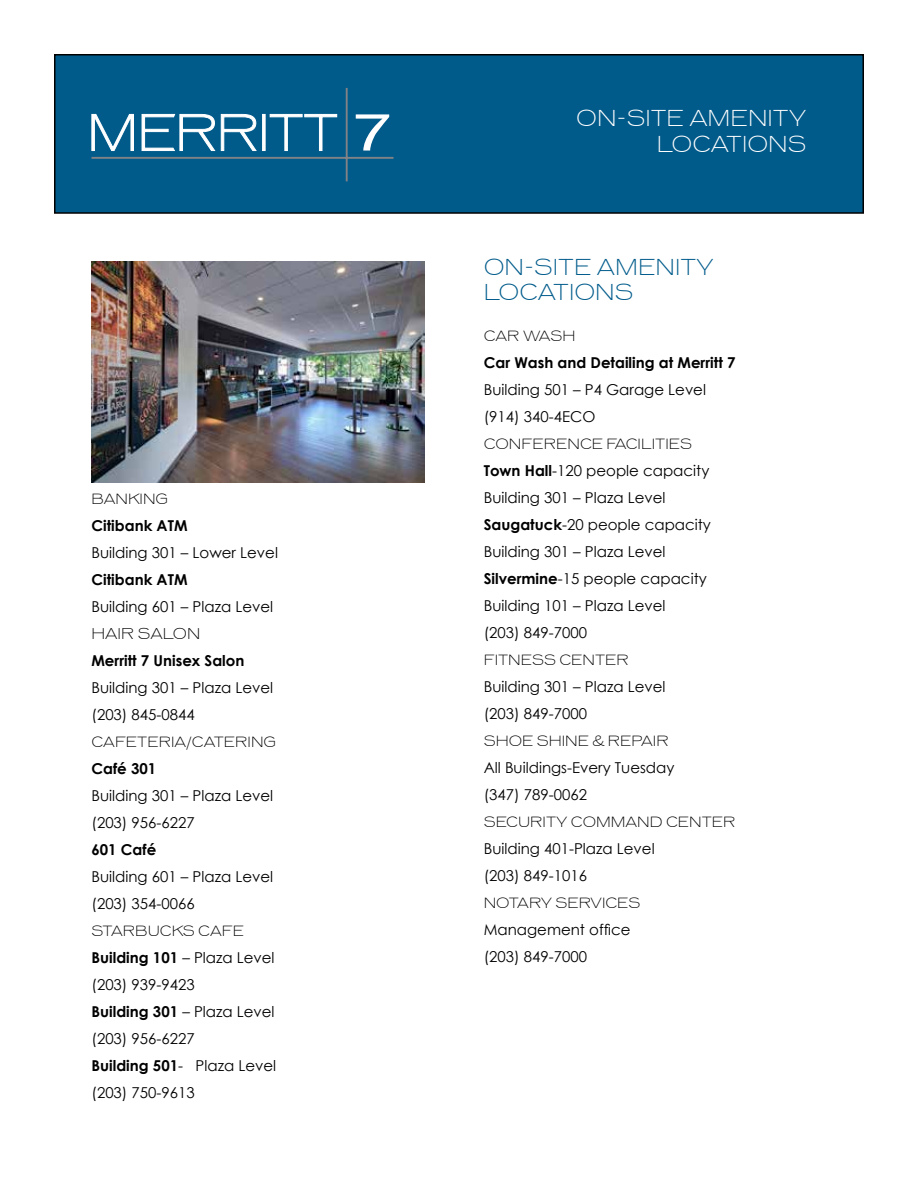
<style>
.page{position:relative;width:918px;height:1188px;background:#fff}
.page>*{position:absolute;margin:0;border:0;box-sizing:border-box;transform-origin:0 0}
.t1{font:300 expanded 21px/25.2px "Vonnes";color:#fff;text-align:right}
.t2{font:300 expanded 21px/25.2px "Vonnes";color:#005b8b}
.t3{font:15px/27px "Century Gothic";color:#000}
.t4{font:700 15px "Century Gothic";color:#000}
.t5{font:300 expanded 14.25px "Vonnes";color:#000}
.t6{font:300 expanded 13.5px "Vonnes";color:#000}
.s1{font-weight:700}
</style>
<div class="page">
<div style="left:55px;top:55px;width:808px;height:158px;background:#005a8a"></div>
<div style="left:54px;top:54px;width:810px;height:160px;border:2px solid #000"></div>
<svg style="left:92px;top:114px;width:42px;height:37px"></svg>
<svg style="left:142px;top:114px;width:73px;height:37px"></svg>
<svg style="left:221px;top:114px;width:35px;height:37px"></svg>
<div style="left:262px;top:114px;width:3px;height:37px;background:#fff;border:1px solid #fff"></div>
<svg style="left:270px;top:114px;width:67px;height:37px"></svg>
<svg style="left:356px;top:114px;width:33px;height:37px"></svg>
<hr style="left:92px;top:157px;width:302px;height:2px;background:#808285">
<hr style="left:346px;top:88px;width:2px;height:93px;background:#808285">
<img style="left:92px;top:261px;width:332px;height:221px">
<p class="t6" style="left:92px;top:491px;width:78px">BANKING</p>
<p class="t4" style="left:92px;top:514px;width:97px">Citibank ATM</p>
<p class="t3" style="left:92px;top:539px;width:188px">Building 301 – Lower Level</p>
<p class="t4" style="left:92px;top:568px;width:97px">Citibank ATM</p>
<p class="t3" style="left:92px;top:593px;width:183px">Building 601 – Plaza Level</p>
<p class="t5" style="left:92px;top:625px;width:110px">HAIR SALON</p>
<p class="t4" style="left:91px;top:649px;width:154px">Merritt 7 Unisex Salon</p>
<p class="t3" style="left:91px;top:674px;width:183px">Building 301 – Plaza Level (203) 845-0844</p>
<p class="t6" style="left:92px;top:734px;width:186px">CAFETERIA/CATERING</p>
<p class="t4" style="left:92px;top:757px;width:66px">Café 301</p>
<p class="t3" style="left:92px;top:782px;width:183px">Building 301 – Plaza Level (203) 956-6227</p>
<p class="t4" style="left:92px;top:838px;width:66px">601 Café</p>
<p class="t3" style="left:92px;top:863px;width:183px">Building 601 – Plaza Level (203) 354-0066</p>
<p class="t6" style="left:92px;top:923px;width:154px">STARBUCKS CAFE</p>
<p class="t3" style="left:91px;top:944px;width:186px"><span class="s1">Building 101</span> – Plaza Level (203) 939-9423<br><span class="s1">Building 301</span> – Plaza Level (203) 956-6227<br><span class="s1">Building 501</span>- Plaza Level (203) 750-9613</p>
<h1 class="t1" style="left:576px;top:106px;width:232px">ON-SITE AMENITY<br>LOCATIONS</h1>
<h1 class="t2" style="left:484px;top:254px;width:232px">ON-SITE AMENITY<br>LOCATIONS</h1>
<p class="t6" style="left:484px;top:328px;width:93px">CAR WASH</p>
<p class="t4" style="left:484px;top:351px;width:253px">Car Wash and Detailing at Merritt 7</p>
<p class="t3" style="left:484px;top:376px;width:224px">Building 501 – P4 Garage Level (914) 340-4ECO</p>
<p class="t6" style="left:484px;top:436px;width:210px">CONFERENCE FACILITIES</p>
<p class="t3" style="left:484px;top:457px;width:229px"><span class="s1">Town Hall</span>-120 people capacity<br>Building 301 – Plaza Level<br><span class="s1">Saugatuck</span>-20 people capacity<br>Building 301 – Plaza Level<br><span class="s1">Silvermine</span>-15 people capacity<br>Building 101 – Plaza Level<br>(203) 849-7000</p>
<p class="t6" style="left:484px;top:652px;width:147px">FITNESS CENTER</p>
<p class="t3" style="left:484px;top:673px;width:183px">Building 301 – Plaza Level (203) 849-7000</p>
<p class="t6" style="left:484px;top:733px;width:187px">SHOE SHINE &amp; REPAIR</p>
<p class="t3" style="left:484px;top:754px;width:192px">All Buildings-Every Tuesday (347) 789-0062</p>
<p class="t6" style="left:484px;top:814px;width:253px">SECURITY COMMAND CENTER</p>
<p class="t3" style="left:484px;top:835px;width:172px">Building 401-Plaza Level (203) 849-1016</p>
<p class="t6" style="left:484px;top:895px;width:158px">NOTARY SERVICES</p>
<p class="t3" style="left:484px;top:916px;width:148px">Management office (203) 849-7000</p>
</div>
